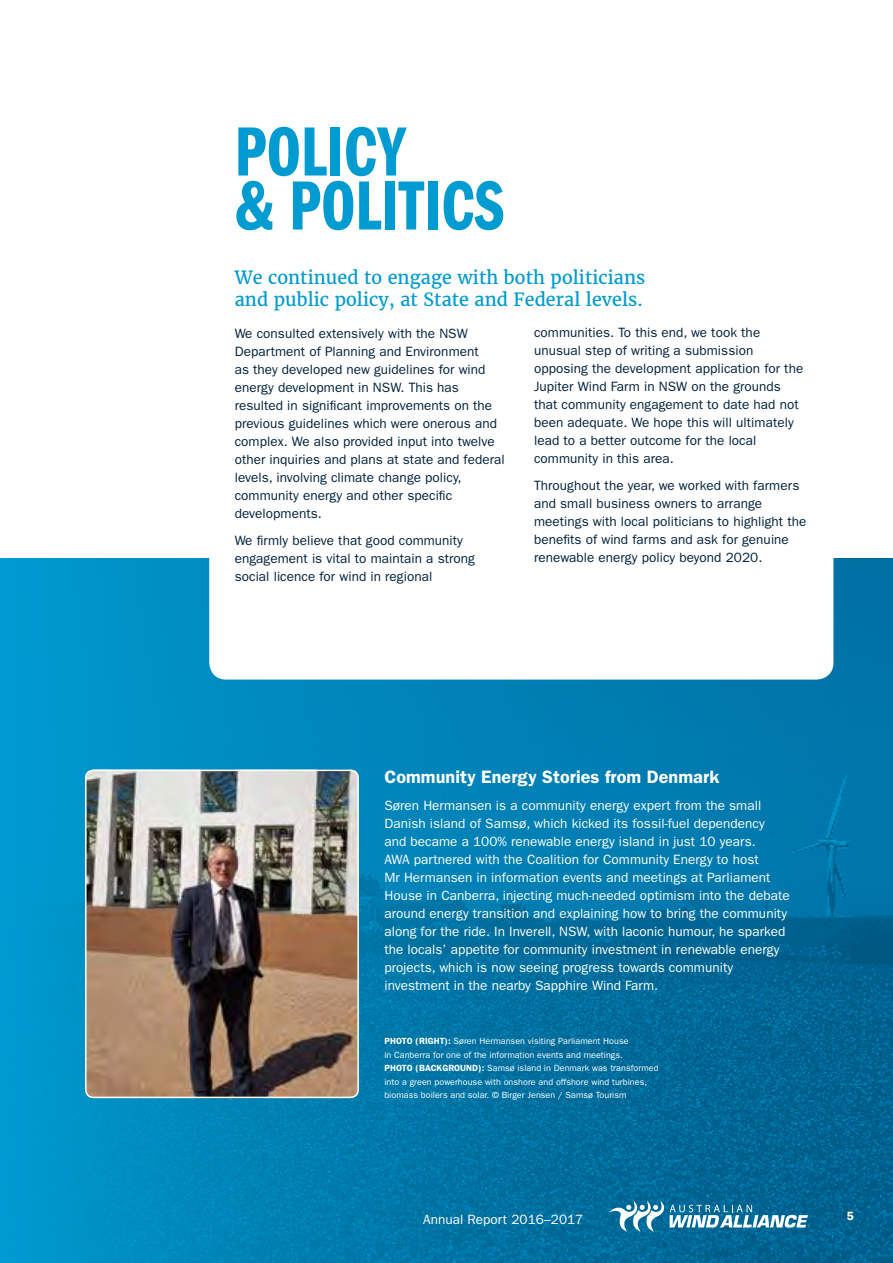
<style>
.page{position:relative;width:893px;height:1263px;background:#fff}
.page>*{position:absolute;margin:0;border:0;box-sizing:border-box;transform-origin:0 0}
.t1{font:72px/54px "ITC Franklin Gothic Std Dm Cp";color:#009bd1}
.t2{font:18px/22.5px "Merriweather";letter-spacing:.005em;color:#009bd1}
.t3{font:600 18px "ITC Franklin Gothic Std";letter-spacing:.005em;color:#fff}
.t4{font:13.5px/18px "ITC Franklin Gothic Std";letter-spacing:.005em;color:#00213c}
.t5{font:13.5px/18px "ITC Franklin Gothic Std";letter-spacing:.005em;color:#fff}
.t6{font:600 12px "ITC Franklin Gothic Std";color:#fff}
.t7{font:9px/13.5px "ITC Franklin Gothic Std";letter-spacing:.005em;color:#fff}
.s1{font-weight:600}
</style>
<div class="page">
<img style="left:0;top:558px;width:893px;height:705px">
<svg style="left:209px;top:558px;width:624px;height:122px"></svg>
<img style="left:85px;top:770px;width:274px;height:328px">
<div style="left:85px;top:770px;width:274px;height:328px;border:2px solid #fff;border-radius:8px"></div>
<svg style="left:609px;top:1200px;width:199px;height:32px"></svg>
<h1 class="t1" style="left:235px;top:126px;width:271px">POLICY<br>&amp; POLITICS</h1>
<h2 class="t2" style="left:235px;top:265px;width:412px">We continued to engage with both politicians and public policy, at State and Federal levels.</h2>
<p class="t4" style="left:235px;top:324px;width:271px">We consulted extensively with the NSW Department of Planning and Environment<br>as they developed new guidelines for wind energy development in NSW. This has resulted in significant improvements on the previous guidelines which were onerous and complex. We also provided input into twelve other inquiries and plans at state and federal levels, involving climate change policy, community energy and other specific developments.</p>
<p class="t4" style="left:235px;top:531px;width:242px">We firmly believe that good community engagement is vital to maintain a strong social licence for wind in regional</p>
<p class="t4" style="left:534px;top:324px;width:271px">communities. To this end, we took the unusual step of writing a submission opposing the development application for the Jupiter Wind Farm in NSW on the grounds that community engagement to date had not been adequate. We hope this will ultimately lead to a better outcome for the local community in this area.</p>
<p class="t4" style="left:534px;top:477px;width:274px">Throughout the year, we worked with farmers and small business owners to arrange meetings with local politicians to highlight the benefits of wind farms and ask for genuine renewable energy policy beyond 2020.</p>
<h2 class="t3" style="left:384px;top:766px;width:337px">Community Energy Stories from Denmark</h2>
<p class="t5" style="left:384px;top:797px;width:407px">Søren Hermansen is a community energy expert from the small Danish island of Samsø, which kicked its fossil-fuel dependency and became a 100% renewable energy island in just 10 years.<br>AWA partnered with the Coalition for Community Energy to host<br>Mr Hermansen in information events and meetings at Parliament House in Canberra, injecting much-needed optimism into the debate around energy transition and explaining how to bring the community along for the ride. In Inverell, NSW, with laconic humour, he sparked the locals’ appetite for community investment in renewable energy projects, which is now seeing progress towards community investment in the nearby Sapphire Wind Farm.</p>
<p class="t7" style="left:384px;top:1034px;width:276px"><span class="s1">PHOTO (RIGHT):</span> Søren Hermansen visiting Parliament House<br>in Canberra for one of the information events and meetings.<br><span class="s1">PHOTO (BACKGROUND):</span> Samsø island in Denmark was transformed into a green powerhouse with onshore and offshore wind turbines, biomass boilers and solar. © Birger Jensen / Samsø Tourism</p>
<p class="t5" style="left:423px;top:1211px;width:162px">Annual Report 2016–2017</p>
<p class="t6" style="left:847px;top:1208px;width:9px">5</p>
</div>
